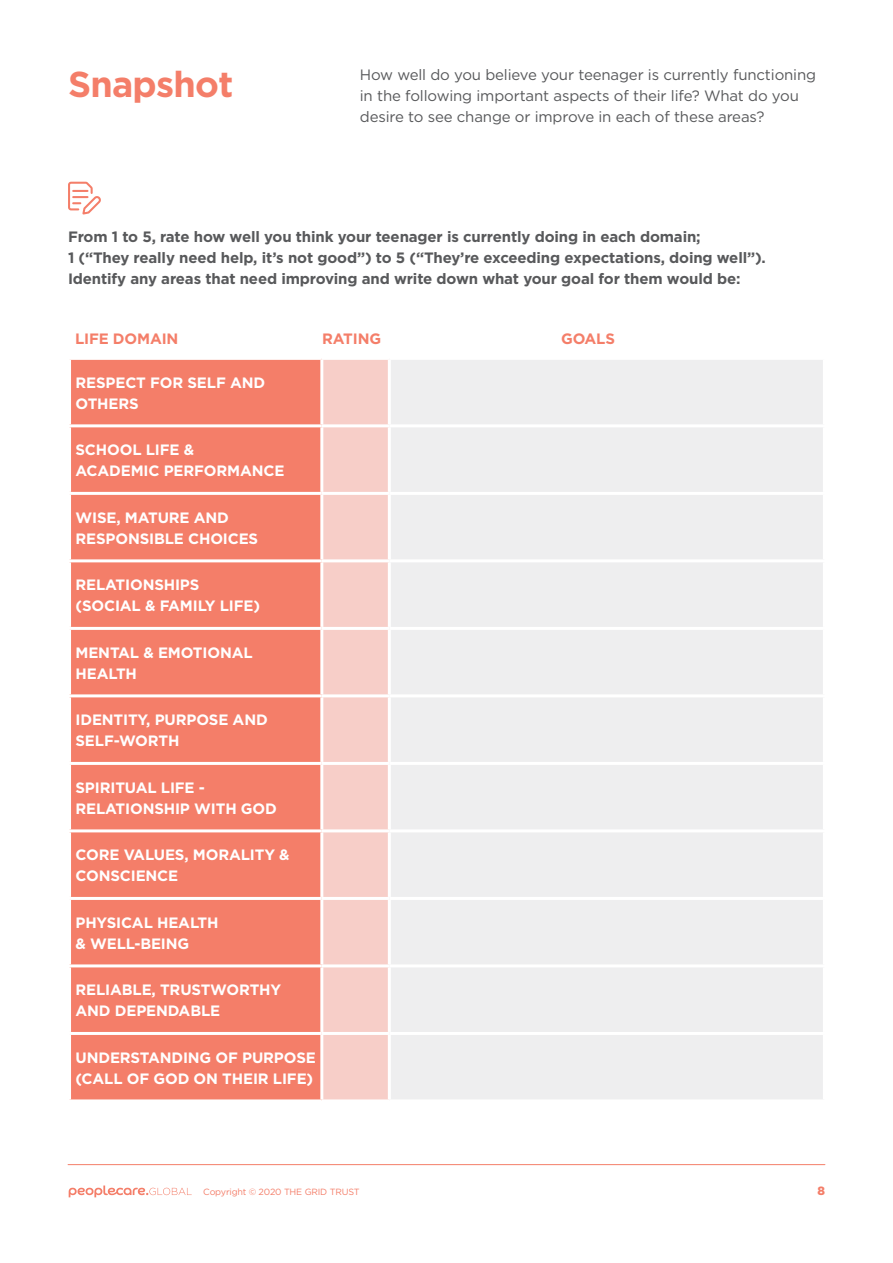
<style>
.page{position:relative;width:893px;height:1263px;background:#fff}
.page>*{position:absolute;margin:0;border:0;box-sizing:border-box;transform-origin:0 0}
.t1{font:700 36px "Gotham";letter-spacing:-.02em;color:#f47e69}
.t2{font:700 15px/21px "Gotham";letter-spacing:-.01em;color:#fff}
.t3{font:700 15px/21px "Gotham";letter-spacing:-.01em;color:#58595b}
.t4{font:15px/21px "Gotham";letter-spacing:-.01em;color:#58595b}
.t5{font:700 15px "Gotham";letter-spacing:-.01em;color:#f47e69}
.t6{font:900 12px "Gotham";color:#f47e69}
.t7{font:9px "Gotham";letter-spacing:-.02em;color:#f47e69}
</style>
<div class="page">
<svg style="left:68px;top:182px;width:33px;height:32px"></svg>
<div style="left:71px;top:360px;width:249px;height:739px;background:#f47e69"></div>
<div style="left:323px;top:360px;width:65px;height:739px;background:#f7cec8"></div>
<div style="left:391px;top:360px;width:432px;height:739px;background:#eeeeef"></div>
<hr style="left:68px;top:424px;width:254px;height:3px;background:#fff">
<hr style="left:322px;top:424px;width:67px;height:3px;background:#fff">
<hr style="left:389px;top:424px;width:437px;height:3px;background:#fff">
<hr style="left:68px;top:492px;width:254px;height:3px;background:#fff">
<hr style="left:322px;top:492px;width:67px;height:3px;background:#fff">
<hr style="left:389px;top:492px;width:437px;height:3px;background:#fff">
<hr style="left:68px;top:559px;width:254px;height:3px;background:#fff">
<hr style="left:322px;top:559px;width:67px;height:3px;background:#fff">
<hr style="left:389px;top:559px;width:437px;height:3px;background:#fff">
<hr style="left:68px;top:627px;width:254px;height:3px;background:#fff">
<hr style="left:322px;top:627px;width:67px;height:3px;background:#fff">
<hr style="left:389px;top:627px;width:437px;height:3px;background:#fff">
<hr style="left:68px;top:694px;width:254px;height:3px;background:#fff">
<hr style="left:322px;top:694px;width:67px;height:3px;background:#fff">
<hr style="left:389px;top:694px;width:437px;height:3px;background:#fff">
<hr style="left:68px;top:762px;width:254px;height:3px;background:#fff">
<hr style="left:322px;top:762px;width:67px;height:3px;background:#fff">
<hr style="left:389px;top:762px;width:437px;height:3px;background:#fff">
<hr style="left:68px;top:829px;width:254px;height:3px;background:#fff">
<hr style="left:322px;top:829px;width:67px;height:3px;background:#fff">
<hr style="left:389px;top:829px;width:437px;height:3px;background:#fff">
<hr style="left:68px;top:897px;width:254px;height:3px;background:#fff">
<hr style="left:322px;top:897px;width:67px;height:3px;background:#fff">
<hr style="left:389px;top:897px;width:437px;height:3px;background:#fff">
<hr style="left:68px;top:964px;width:254px;height:3px;background:#fff">
<hr style="left:322px;top:964px;width:67px;height:3px;background:#fff">
<hr style="left:389px;top:964px;width:437px;height:3px;background:#fff">
<hr style="left:68px;top:1032px;width:254px;height:3px;background:#fff">
<hr style="left:322px;top:1032px;width:67px;height:3px;background:#fff">
<hr style="left:389px;top:1032px;width:437px;height:3px;background:#fff">
<hr style="left:68px;top:1164px;width:757px;height:1px;background:#f47e69">
<svg style="left:69px;top:1185px;width:123px;height:12px"></svg>
<h1 class="t1" style="left:68px;top:60px;width:167px">Snapshot</h1>
<p class="t4" style="left:360px;top:64px;width:458px">How well do you believe your teenager is currently functioning in the following important aspects of their life? What do you desire to see change or improve in each of these areas?</p>
<p class="t3" style="left:68px;top:226px;width:699px">From 1 to 5, rate how well you think your teenager is currently doing in each domain;<br>1 (“They really need help, it’s not good”) to 5 (“They’re exceeding expectations, doing well”).<br>Identify any areas that need improving and write down what your goal for them would be:</p>
<p class="t5" style="left:75px;top:329px;width:105px">LIFE DOMAIN</p>
<p class="t5" style="left:322px;top:329px;width:60px">RATING</p>
<p class="t5" style="left:561px;top:329px;width:55px">GOALS</p>
<p class="t2" style="left:76px;top:372px;width:191px">RESPECT FOR SELF AND<br>OTHERS</p>
<p class="t2" style="left:76px;top:439px;width:210px">SCHOOL LIFE &amp;<br>ACADEMIC PERFORMANCE</p>
<p class="t2" style="left:76px;top:507px;width:184px">WISE, MATURE AND<br>RESPONSIBLE CHOICES</p>
<p class="t2" style="left:76px;top:574px;width:186px">RELATIONSHIPS (SOCIAL &amp; FAMILY LIFE)</p>
<p class="t2" style="left:76px;top:642px;width:179px">MENTAL &amp; EMOTIONAL<br>HEALTH</p>
<p class="t2" style="left:76px;top:709px;width:194px">IDENTITY, PURPOSE AND<br>SELF-WORTH</p>
<p class="t2" style="left:76px;top:777px;width:203px">SPIRITUAL LIFE -<br>RELATIONSHIP WITH GOD</p>
<p class="t2" style="left:76px;top:844px;width:216px">CORE VALUES, MORALITY &amp;<br>CONSCIENCE</p>
<p class="t2" style="left:76px;top:912px;width:145px">PHYSICAL HEALTH &amp; WELL-BEING</p>
<p class="t2" style="left:76px;top:979px;width:207px">RELIABLE, TRUSTWORTHY<br>AND DEPENDABLE</p>
<p class="t2" style="left:76px;top:1047px;width:242px">UNDERSTANDING OF PURPOSE (CALL OF GOD ON THEIR LIFE)</p>
<p class="t7" style="left:203px;top:1186px;width:158px">Copyright © 2020 THE GRID TRUST</p>
<p class="t6" style="left:817px;top:1182px;width:9px">8</p>
</div>
